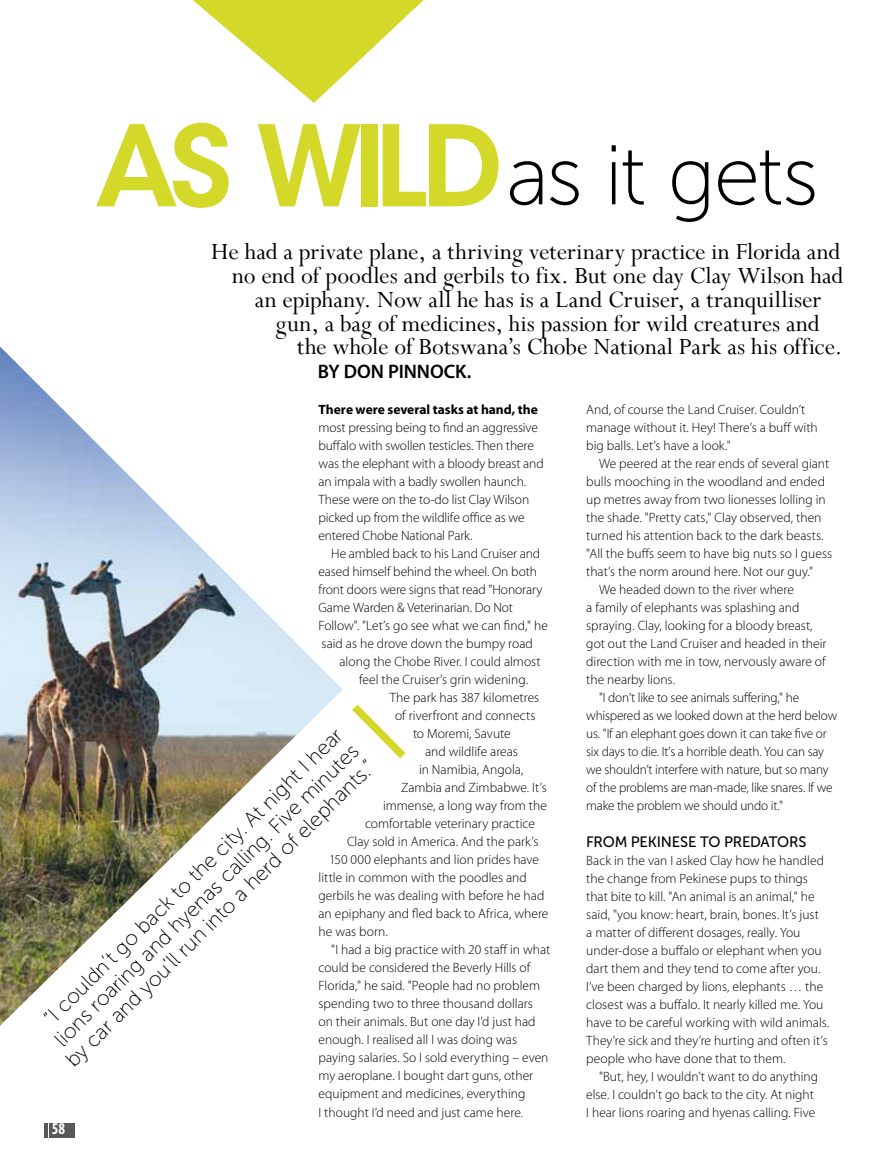
<style>
.page{position:relative;width:893px;height:1170px;background:#fff}
.page>*{position:absolute;margin:0;border:0;box-sizing:border-box;transform-origin:0 0}
.t1{font:84.15px "Museo Sans 100";letter-spacing:-.035em;color:#000}
.t2{font:25.95px "Perpetua";color:#000}
.t3{font:21.15px/22.6px "Museo Sans 100";color:#000;text-align:right}
.t4{font:600 19.5px "Myriad Pro";color:#000}
.t5{font:700 condensed 16.5px "Myriad Pro";color:#fff;scale:.94 1}
.t6{font:15px "Museo Sans 500";letter-spacing:-.015em;color:#000}
.t7{font:300 13.5px/18px "Myriad Pro";color:#000}
.t8{font:700 13.5px "Myriad Pro";letter-spacing:-.005em;color:#000}
.s1{font-family:"ITC Avant Garde Std";font-weight:600;font-size:111px;color:#d3d829}
</style>
<div class="page">
<div style="left:49px;top:1123px;width:25px;height:14px;background:#58585a"></div>
<hr style="left:45px;top:1123px;width:3px;height:14px;background:#58585a">
<img style="left:0;top:346px;width:343px;height:679px">
<svg style="left:352px;top:704px;width:54px;height:55px"></svg>
<svg style="left:193px;top:0;width:231px;height:103px"></svg>
<h1 class="t1" style="left:95px;top:131px;width:725px"><span class="s1">As wild</span>as it gets</h1>
<h2 class="t2" style="left:211px;top:235px;width:631px">He had a private plane, a thriving veterinary practice in Florida and</h2>
<h2 class="t2" style="left:232px;top:259px;width:613px">no end of poodles and gerbils to fix. But one day Clay Wilson had</h2>
<h2 class="t2" style="left:255px;top:283px;width:568px">an epiphany. Now all he has is a Land Cruiser, a tranquilliser</h2>
<h2 class="t2" style="left:276px;top:307px;width:545px">gun, a bag of medicines, his passion for wild creatures and</h2>
<h2 class="t2" style="left:297px;top:330px;width:547px">the whole of Botswana’s Chobe National Park as his office.</h2>
<h3 class="t4" style="left:318px;top:359px;width:155px">BY DON PINNOCK.</h3>
<p class="t8" style="left:318px;top:401px;width:221px">There were several tasks at hand, the</p>
<p class="t7" style="left:318px;top:419px;width:227px">most pressing being to find an aggressive buffalo with swollen testicles. Then there was the elephant with a bloody breast and an impala with a badly swollen haunch.<br>These were on the to-do list Clay Wilson picked up from the wildlife office as we entered Chobe National Park.</p>
<p class="t7" style="left:318px;top:545px;width:231px;text-indent:13px">He ambled back to his Land Cruiser and eased himself behind the wheel. On both front doors were signs that read "Honorary Game Warden &amp; Veterinarian. Do Not Follow". "Let’s go see what we can find," he said as he drove down the bumpy road</p>
<p class="t7" style="left:339px;top:653px;width:203px">along the Chobe River. I could almost</p>
<p class="t7" style="left:359px;top:671px;width:171px">feel the Cruiser’s grin widening.</p>
<p class="t7" style="left:390px;top:689px;width:151px">The park has 387 kilometres</p>
<p class="t7" style="left:395px;top:707px;width:142px">of riverfront and connects</p>
<p class="t7" style="left:413px;top:725px;width:99px">to Moremi, Savute</p>
<p class="t7" style="left:425px;top:743px;width:94px">and wildlife areas</p>
<p class="t7" style="left:419px;top:761px;width:106px">in Namibia, Angola,</p>
<p class="t7" style="left:401px;top:779px;width:147px">Zambia and Zimbabwe. It’s</p>
<p class="t7" style="left:383px;top:797px;width:165px">immense, a long way from the</p>
<p class="t7" style="left:365px;top:815px;width:171px">comfortable veterinary practice</p>
<p class="t7" style="left:347px;top:833px;width:193px">Clay sold in America. And the park’s</p>
<p class="t7" style="left:329px;top:851px;width:212px">150 000 elephants and lion prides have</p>
<p class="t7" style="left:318px;top:869px;width:210px">little in common with the poodles and</p>
<p class="t7" style="left:318px;top:887px;width:227px">gerbils he was dealing with before he had</p>
<p class="t7" style="left:318px;top:905px;width:231px">an epiphany and fled back to Africa, where</p>
<p class="t7" style="left:318px;top:923px;width:71px">he was born.</p>
<p class="t7" style="left:331px;top:941px;width:221px">"I had a big practice with 20 staff in what</p>
<p class="t7" style="left:318px;top:959px;width:213px">could be considered the Beverly Hills of</p>
<p class="t7" style="left:318px;top:977px;width:223px">Florida," he said. "People had no problem</p>
<p class="t7" style="left:318px;top:995px;width:216px">spending two to three thousand dollars</p>
<p class="t7" style="left:318px;top:1013px;width:219px">on their animals. But one day I’d just had</p>
<p class="t7" style="left:318px;top:1031px;width:200px">enough. I realised all I was doing was</p>
<p class="t7" style="left:318px;top:1049px;width:231px">paying salaries. So I sold everything – even</p>
<p class="t7" style="left:318px;top:1067px;width:216px">my aeroplane. I bought dart guns, other</p>
<p class="t7" style="left:318px;top:1085px;width:209px">equipment and medicines, everything</p>
<p class="t7" style="left:318px;top:1103px;width:206px">I thought I’d need and just came here.</p>
<h3 class="t3" style="left:30px;top:1023px;width:427px;rotate:-45deg">“I couldn’t go back to the city. At night I hear lions roaring and hyenas calling. Five minutes by car and you’ll run into a herd of elephants.”</h3>
<p class="t5" style="left:52px;top:1117px;width:16px">58</p>
<p class="t7" style="left:586px;top:401px;width:233px">And, of course the Land Cruiser. Couldn’t manage without it. Hey! There’s a buff with big balls. Let’s have a look."</p>
<p class="t7" style="left:599px;top:455px;width:232px">We peered at the rear ends of several giant</p>
<p class="t7" style="left:586px;top:473px;width:240px">bulls mooching in the woodland and ended</p>
<p class="t7" style="left:586px;top:491px;width:241px">up metres away from two lionesses lolling in</p>
<p class="t7" style="left:586px;top:509px;width:237px">the shade. "Pretty cats," Clay observed, then</p>
<p class="t7" style="left:586px;top:527px;width:239px">turned his attention back to the dark beasts.</p>
<p class="t7" style="left:586px;top:545px;width:247px">"All the buffs seem to have big nuts so I guess</p>
<p class="t7" style="left:586px;top:563px;width:229px">that’s the norm around here. Not our guy."</p>
<p class="t7" style="left:599px;top:581px;width:196px">We headed down to the river where</p>
<p class="t7" style="left:586px;top:599px;width:215px">a family of elephants was splashing and</p>
<p class="t7" style="left:586px;top:617px;width:228px">spraying. Clay, looking for a bloody breast,</p>
<p class="t7" style="left:586px;top:635px;width:242px">got out the Land Cruiser and headed in their</p>
<p class="t7" style="left:586px;top:653px;width:241px">direction with me in tow, nervously aware of</p>
<p class="t7" style="left:586px;top:671px;width:90px">the nearby lions.</p>
<p class="t7" style="left:599px;top:689px;width:202px">"I don’t like to see animals suffering," he</p>
<p class="t7" style="left:586px;top:707px;width:252px">whispered as we looked down at the herd below</p>
<p class="t7" style="left:586px;top:725px;width:242px">us. "If an elephant goes down it can take five or</p>
<p class="t7" style="left:586px;top:743px;width:239px">six days to die. It’s a horrible death. You can say</p>
<p class="t7" style="left:586px;top:761px;width:244px">we shouldn’t interfere with nature, but so many</p>
<p class="t7" style="left:586px;top:779px;width:248px">of the problems are man-made, like snares. If we</p>
<p class="t7" style="left:586px;top:797px;width:198px">make the problem we should undo it."</p>
<p class="t6" style="left:586px;top:833px;width:222px">FROM PEKINESE TO PREDATORS</p>
<p class="t7" style="left:586px;top:851px;width:245px">Back in the van I asked Clay how he handled the change from Pekinese pups to things that bite to kill. "An animal is an animal," he said, "you know: heart, brain, bones. It’s just<br>a matter of different dosages, really. You under-dose a buffalo or elephant when you dart them and they tend to come after you.<br>I’ve been charged by lions, elephants … the closest was a buffalo. It nearly killed me. You have to be careful working with wild animals.<br>They’re sick and they’re hurting and often it’s people who have done that to them.</p>
<p class="t7" style="left:586px;top:1067px;width:233px;text-indent:13px">"But, hey, I wouldn’t want to do anything else. I couldn’t go back to the city. At night<br>I hear lions roaring and hyenas calling. Five</p>
</div>
